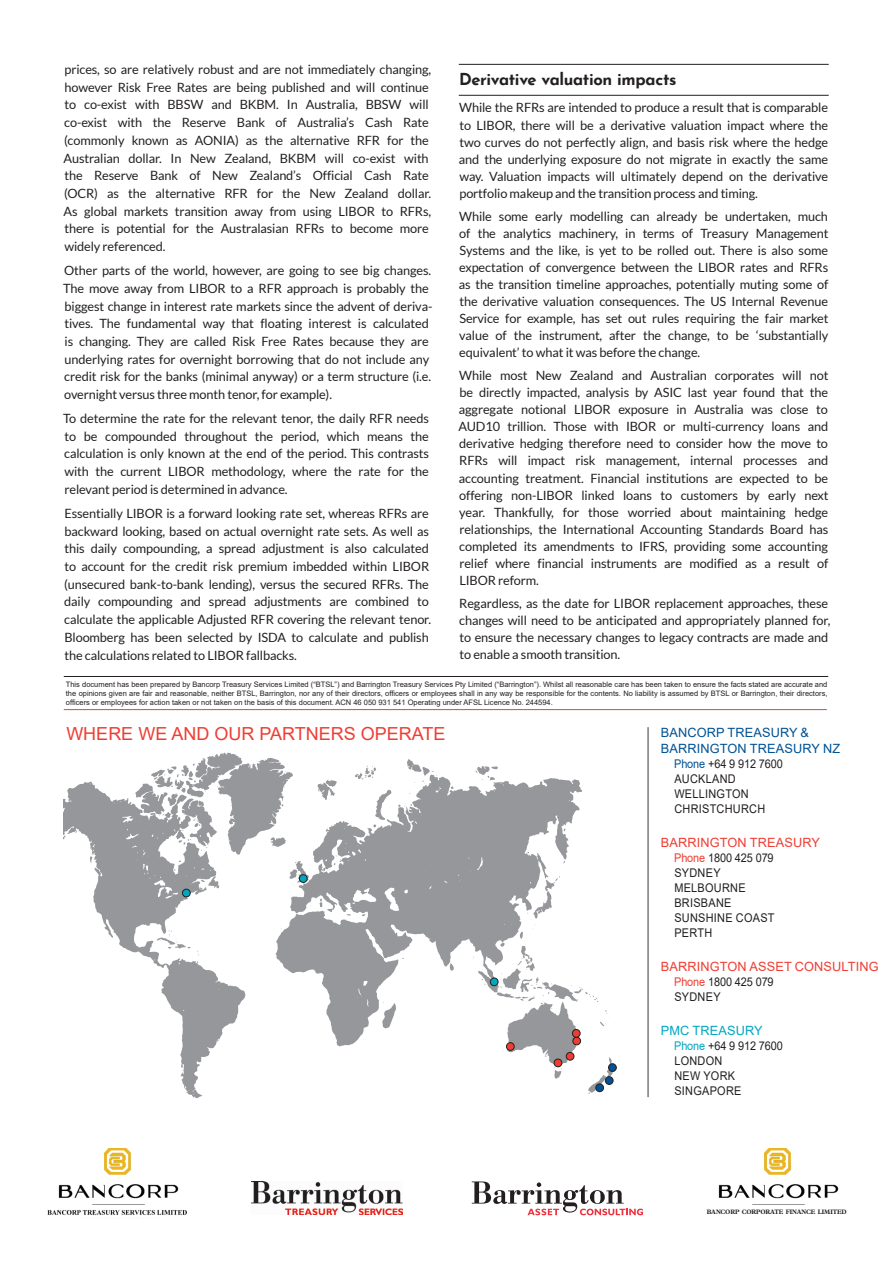
<style>
.page{position:relative;width:893px;height:1263px;background:#fff}
.page>*{position:absolute;margin:0;border:0;box-sizing:border-box;transform-origin:0 0}
.t1{font:18px "Arial";color:#ee3e34}
.t2{font:700 16.5px "Josefin Sans";letter-spacing:-.02em;color:#231f20}
.t3{font:12.75px/17.7px "Lato";letter-spacing:-.01em;color:#231f20}
.t4{font:12.75px "Arial";letter-spacing:.01em;color:#ee3e34}
.t5{font:12.75px/16.5px "Arial";letter-spacing:.01em;color:#005294}
.t6{font:12.75px "Arial";letter-spacing:.01em;color:#00a7c2}
.t7{font:12px/15px "Arial";letter-spacing:.025em;color:#231f20;scale:.91 1}
.t8{font:12px/15px "Arial";letter-spacing:-.01em;color:#231f20;scale:.91 1}
.t9{font:7.5px/9px "Arial";color:#231f20;text-align:justify}
.t10{font:700 6.45px "Plantin Std";letter-spacing:-.01em;color:#231f20;scale:.93 1}
.s1{color:#005294}
.s2{color:#ee3e34}
.s3{color:#00a7c2}
</style>
<div class="page">
<hr style="left:647px;top:727px;width:2px;height:370px;background:#231f20">
<hr style="left:64px;top:709px;width:763px;height:1px;background:#ee3e34">
<hr style="left:64px;top:676px;width:764px;height:1px;background:#231f20">
<svg style="left:276px;top:776px;width:306px;height:270px;fill:#95979a"></svg>
<svg style="left:64px;top:781px;width:181px;height:317px"></svg>
<svg style="left:450px;top:963px;width:4px;height:8px"></svg>
<svg style="left:64px;top:835px;width:2px;height:6px"></svg>
<svg style="left:320px;top:898px;width:4px;height:9px"></svg>
<svg style="left:373px;top:790px;width:19px;height:37px"></svg>
<svg style="left:333px;top:823px;width:5px;height:3px"></svg>
<svg style="left:341px;top:904px;width:14px;height:11px"></svg>
<svg style="left:157px;top:930px;width:45px;height:33px"></svg>
<svg style="left:309px;top:905px;width:4px;height:3px"></svg>
<svg style="left:355px;top:766px;width:21px;height:13px"></svg>
<svg style="left:473px;top:876px;width:141px;height:218px"></svg>
<svg style="left:382px;top:1002px;width:14px;height:26px"></svg>
<svg style="left:317px;top:778px;width:21px;height:22px"></svg>
<svg style="left:407px;top:759px;width:30px;height:25px"></svg>
<svg style="left:469px;top:766px;width:29px;height:20px"></svg>
<svg style="left:90px;top:854px;width:7px;height:11px"></svg>
<svg style="left:451px;top:786px;width:4px;height:5px"></svg>
<svg style="left:135px;top:753px;width:174px;height:137px"></svg>
<svg style="left:398px;top:791px;width:19px;height:16px"></svg>
<svg style="left:191px;top:1095px;width:4px;height:3px"></svg>
<svg style="left:329px;top:855px;width:12px;height:16px"></svg>
<div style="left:608px;top:1064px;width:8px;height:7px;background:#005294;border-radius:50%"></div>
<div style="left:608px;top:1063px;width:9px;height:9px;border:1px solid #231f20;border-radius:50%"></div>
<div style="left:566px;top:1052px;width:8px;height:8px;background:#ee3e34;border-radius:50%"></div>
<div style="left:566px;top:1052px;width:8px;height:8px;border:1px solid #231f20;border-radius:50%"></div>
<div style="left:490px;top:978px;width:8px;height:8px;background:#00a7c2;border-radius:50%"></div>
<div style="left:490px;top:977px;width:8px;height:9px;border:1px solid #231f20;border-radius:50%"></div>
<div style="left:182px;top:889px;width:8px;height:8px;background:#00a7c2;border-radius:50%"></div>
<div style="left:182px;top:889px;width:9px;height:8px;border:1px solid #231f20;border-radius:50%"></div>
<div style="left:299px;top:875px;width:8px;height:7px;background:#00a7c2;border-radius:50%"></div>
<div style="left:299px;top:874px;width:9px;height:9px;border:1px solid #231f20;border-radius:50%"></div>
<div style="left:573px;top:1037px;width:8px;height:8px;background:#ee3e34;border-radius:50%"></div>
<div style="left:572px;top:1037px;width:9px;height:8px;border:1px solid #231f20;border-radius:50%"></div>
<div style="left:506px;top:1042px;width:8px;height:8px;background:#ee3e34;border-radius:50%"></div>
<div style="left:506px;top:1042px;width:9px;height:9px;border:1px solid #231f20;border-radius:50%"></div>
<div style="left:605px;top:1077px;width:8px;height:7px;background:#005294;border-radius:50%"></div>
<div style="left:605px;top:1076px;width:8px;height:9px;border:1px solid #231f20;border-radius:50%"></div>
<div style="left:554px;top:1059px;width:8px;height:8px;background:#ee3e34;border-radius:50%"></div>
<div style="left:554px;top:1059px;width:8px;height:8px;border:1px solid #231f20;border-radius:50%"></div>
<div style="left:596px;top:1084px;width:7px;height:8px;background:#005294;border-radius:50%"></div>
<div style="left:595px;top:1083px;width:9px;height:9px;border:1px solid #231f20;border-radius:50%"></div>
<div style="left:572px;top:1029px;width:8px;height:8px;background:#ee3e34;border-radius:50%"></div>
<div style="left:572px;top:1029px;width:8px;height:8px;border:1px solid #231f20;border-radius:50%"></div>
<hr style="left:459px;top:64px;width:370px;height:1px;background:#231f20">
<hr style="left:459px;top:95px;width:370px;height:1px;background:#231f20">
<img style="left:47px;top:1148px;width:140px;height:67px">
<img style="left:252px;top:1181px;width:150px;height:34px">
<svg style="left:472px;top:1181px;width:171px;height:34px"></svg>
<img style="left:718px;top:1148px;width:121px;height:57px">
<p class="t3" style="left:64px;top:60px;width:369px">prices, so are relatively robust and are not immediately changing, however Risk Free Rates are being published and will continue to co-exist with BBSW and BKBM. In Australia, BBSW will co-exist with the Reserve Bank of Australia’s Cash Rate (commonly known as AONIA) as the alternative RFR for the Australian dollar. In New Zealand, BKBM will co-exist with the Reserve Bank of New Zealand’s Official Cash Rate (OCR) as the alternative RFR for the New Zealand dollar.<br>As global markets transition away from using LIBOR to RFRs, there is potential for the Australasian RFRs to become more widely referenced.</p>
<p class="t3" style="left:63px;top:262px;width:371px">Other parts of the world, however, are going to see big changes.<br>The move away from LIBOR to a RFR approach is probably the biggest change in interest rate markets since the advent of deriva&shy;tives. The fundamental way that floating interest is calculated is changing. They are called Risk Free Rates because they are underlying rates for overnight borrowing that do not include any credit risk for the banks (minimal anyway) or a term structure (i.e. overnight versus three month tenor, for example).</p>
<p class="t3" style="left:63px;top:409px;width:367px;text-align:justify">To determine the rate for the relevant tenor, the daily RFR needs to be compounded throughout the period, which means the calculation is only known at the end of the period. This contrasts with the current LIBOR methodology, where the rate for the relevant period is determined in advance.</p>
<p class="t3" style="left:64px;top:504px;width:369px">Essentially LIBOR is a forward looking rate set, whereas RFRs are backward looking, based on actual overnight rate sets. As well as this daily compounding, a spread adjustment is also calculated to account for the credit risk premium imbedded within LIBOR (unsecured bank-to-bank lending), versus the secured RFRs. The daily compounding and spread adjustments are combined to calculate the applicable Adjusted RFR covering the relevant tenor.<br>Bloomberg has been selected by ISDA to calculate and publish the calculations related to LIBOR fallbacks.</p>
<p class="t2" style="left:459px;top:64px;width:219px">Derivative valuation impacts</p>
<p class="t3" style="left:459px;top:99px;width:371px;line-height:17.1px;text-align:justify">While the RFRs are intended to produce a result that is comparable to LIBOR, there will be a derivative valuation impact where the two curves do not perfectly align, and basis risk where the hedge and the underlying exposure do not migrate in exactly the same way. Valuation impacts will ultimately depend on the derivative portfolio makeup and the transition process and timing.</p>
<p class="t3" style="left:459px;top:207px;width:371px;line-height:17.1px;text-align:justify">While some early modelling can already be undertaken, much of the analytics machinery, in terms of Treasury Management Systems and the like, is yet to be rolled out. There is also some expectation of convergence between the LIBOR rates and RFRs as the transition timeline approaches, potentially muting some of the derivative valuation consequences. The US Internal Revenue Service for example, has set out rules requiring the fair market value of the instrument, after the change, to be ‘substantially equivalent’ to what it was before the change.</p>
<p class="t3" style="left:459px;top:367px;width:371px;line-height:17.1px;text-align:justify">While most New Zealand and Australian corporates will not be directly impacted, analysis by ASIC last year found that the aggregate notional LIBOR exposure in Australia was close to AUD10 trillion. Those with IBOR or multi-currency loans and derivative hedging therefore need to consider how the move to RFRs will impact risk management, internal processes and accounting treatment. Financial institutions are expected to be offering non-LIBOR linked loans to customers by early next year. Thankfully, for those worried about maintaining hedge relationships, the International Accounting Standards Board has completed its amendments to IFRS, providing some accounting relief where financial instruments are modified as a result of LIBOR reform.</p>
<p class="t3" style="left:459px;top:594px;width:373px;line-height:17.1px">Regardless, as the date for LIBOR replacement approaches, these changes will need to be anticipated and appropriately planned for, to ensure the necessary changes to legacy contracts are made and to enable a smooth transition.</p>
<p class="t9" style="left:66px;top:680px;width:763px">This document has been prepared by Bancorp Treasury Services Limited (“BTSL”) and Barrington Treasury Services Pty Limited (“Barrington”). Whilst all reasonable care has been taken to ensure the facts stated are accurate and the opinions given are fair and reasonable, neither BTSL, Barrington, nor any of their directors, officers or employees shall in any way be responsible for the contents. No liability is assumed by BTSL or Barrington, their directors, officers or employees for action taken or not taken on the basis of this document. ACN 46 050 931 541 Operating under AFSL Licence No. 244594.</p>
<h1 class="t1" style="left:66px;top:721px;width:381px">WH ERE WE AND OUR PARTNERS OPERATE</h1>
<p class="t5" style="left:661px;top:724px;width:150px">BANCORP TREASURY &amp; barr</p>
<p class="t5" style="left:697px;top:740px;width:33px">ington</p>
<p class="t5" style="left:750px;top:740px;width:10px">treasury</p>
<p class="t5" style="left:823px;top:740px;width:19px">NZ</p>
<p class="t7" style="left:674px;top:756px;width:121px"><span class="s1">Phone</span> +64 9 912 7600<br>Auc klan d<br>Wellington<br>Christc</p>
<p class="t7" style="left:725px;top:801px;width:19px">hurc</p>
<p class="t7" style="left:757px;top:801px;width:10px">h</p>
<p class="t4" style="left:661px;top:834px;width:161px">BARRI NGTON TREASURY</p>
<p class="t7" style="left:674px;top:850px;width:111px"><span class="s2">Phone</span> 1800 425 079 sydney<br>MELBOURNE<br>Brisbane<br>Suns</p>
<p class="t7" style="left:674px;top:910px;width:86px;text-indent:31px">hine Coast<br>PERTH</p>
<p class="t4" style="left:661px;top:958px;width:218px">BARRI NGTON ASSET CONSULTI NG</p>
<p class="t8" style="left:674px;top:974px;width:111px"><span class="s2">Phone</span> 1800 425 079 sydney</p>
<p class="t6" style="left:661px;top:1022px;width:11px">pmc</p>
<p class="t6" style="left:693px;top:1022px;width:72px">tREASURY</p>
<p class="t7" style="left:674px;top:1039px;width:121px"><span class="s3">Phone</span> +64 9 912 7600<br>LONDON<br>NEW YORK<br>SI NGAPORE</p>
<p class="t10" style="left:707px;top:1208px;width:152px">BANCORP CORPORATE FINANCE LIMITED</p>
</div>
